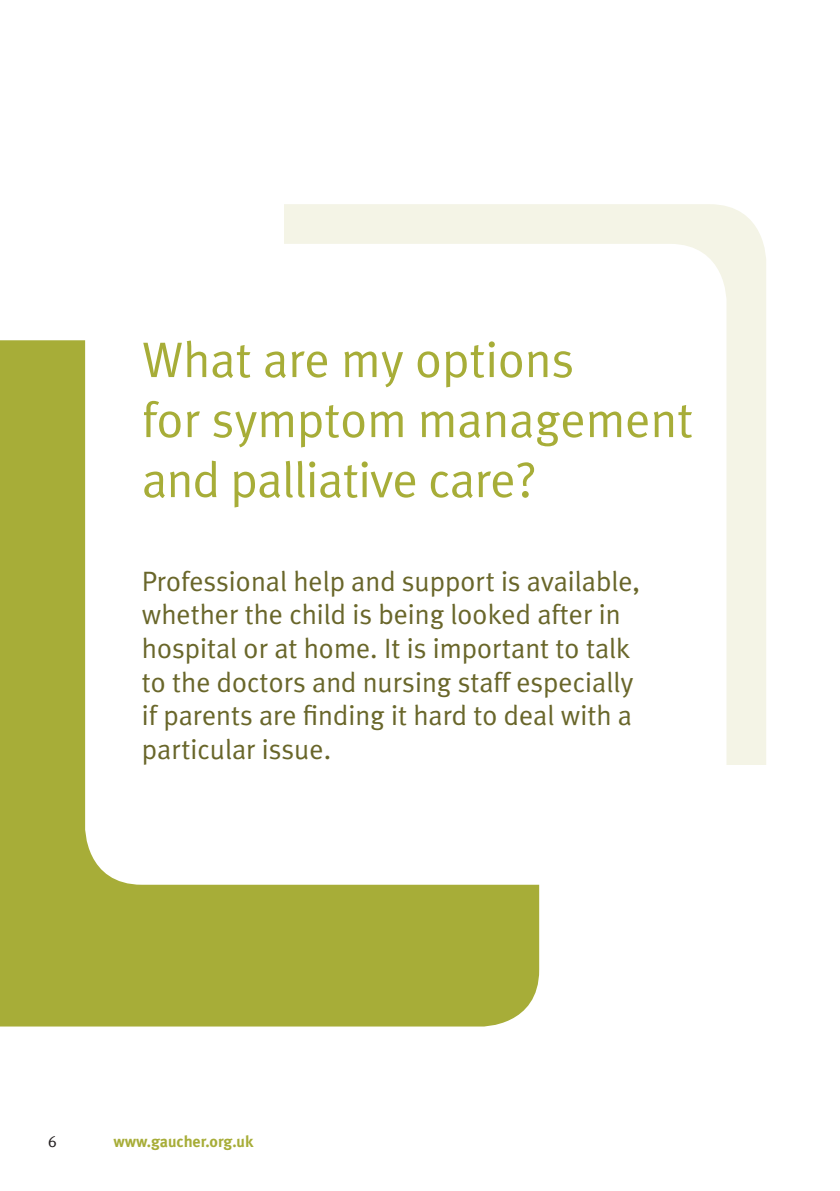
<style>
.page{position:relative;width:840px;height:1191px;background:#fff}
.page>*{position:absolute;margin:0;border:0;box-sizing:border-box;transform-origin:0 0}
.t1{font:50px/60px "Meta Plus Normal";color:#a7ad38}
.t2{font:28px/33.6px "Meta Plus Normal";color:#69662a}
.t3{font:700 16px "Meta Plus";color:#a7ad38}
.t4{font:16px "Meta Plus Normal";color:#231f20}
</style>
<div class="page">
<div style="left:0;top:340px;width:539px;height:686px;background:#a7ad38"></div>
<div style="left:113px;top:204px;width:652px;height:652px;background:#f4f4e6;border-radius:57px"></div>
<div style="left:85px;top:244px;width:641px;height:640px;background:#fff;border-radius:57px"></div>
<div style="left:0;top:91px;width:283px;height:216px;background:#fff"></div>
<div style="left:606px;top:765px;width:233px;height:291px;background:#fff"></div>
<p class="t1" style="left:142px;top:329px;width:552px">What are my options<br>for symptom management and palliative care?</p>
<p class="t2" style="left:142px;top:564px;width:499px">Professional help and support is available, whether the child is being looked after in hospital or at home. It is important to talk to the doctors and nursing staff especially if parents are finding it hard to deal with a particular issue.</p>
<p class="t4" style="left:48px;top:1132px;width:10px">6</p>
<p class="t3" style="left:113px;top:1132px;width:141px">www.gaucher.org.uk</p>
</div>
